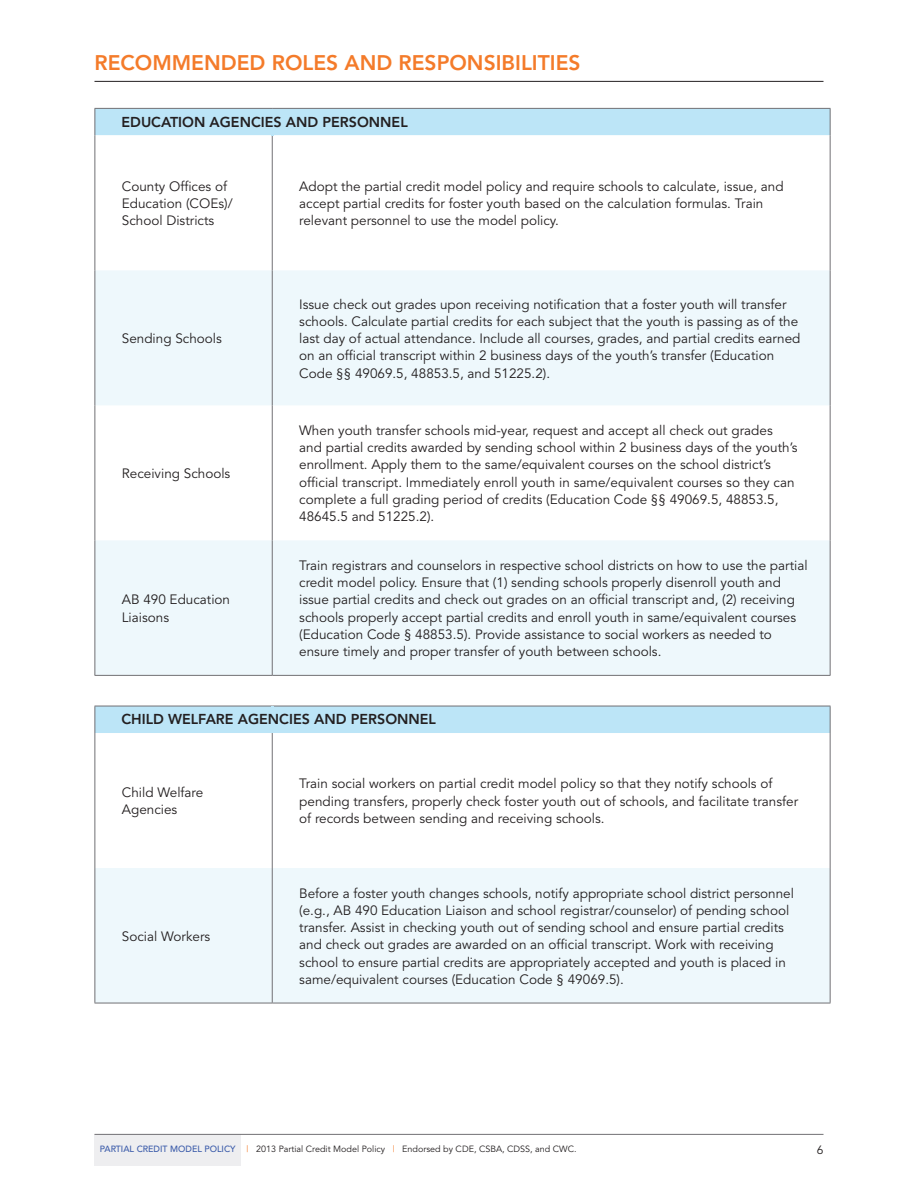
<style>
.page{position:relative;width:918px;height:1188px;background:#fff}
.page>*{position:absolute;margin:0;border:0;box-sizing:border-box;transform-origin:0 0}
.t1{font:800 21px "Avenir";color:#f47b2a}
.t2{font:800 14.25px "Avenir";color:#231f20}
.t3{font:13.5px/17.2px "Avenir";color:#231f20}
.t4{font:12px "Avenir";color:#231f20}
.t5{font:9px "Avenir";color:#231f20}
.s1{font-weight:500;color:#3c5caa}
.s2{color:#f47b2a}
</style>
<div class="page">
<hr style="left:94px;top:81px;width:730px;height:1px;background:#231f20">
<svg style="left:95px;top:270px;width:735px;height:405px;fill:#eef8fc"></svg>
<hr style="left:272px;top:135px;width:1px;height:135px;background:#717074">
<hr style="left:272px;top:270px;width:1px;height:135px;background:#717074">
<hr style="left:272px;top:405px;width:1px;height:135px;background:#717074">
<hr style="left:272px;top:540px;width:1px;height:135px;background:#717074">
<div style="left:94px;top:108px;width:737px;height:27px;background:#bce5f7"></div>
<hr style="left:94px;top:135px;width:1px;height:135px;background:#717074">
<hr style="left:830px;top:135px;width:1px;height:135px;background:#717074">
<hr style="left:94px;top:270px;width:1px;height:135px;background:#717074">
<hr style="left:830px;top:270px;width:1px;height:135px;background:#717074">
<hr style="left:94px;top:405px;width:1px;height:135px;background:#717074">
<hr style="left:830px;top:405px;width:1px;height:135px;background:#717074">
<hr style="left:94px;top:540px;width:1px;height:135px;background:#717074">
<hr style="left:830px;top:540px;width:1px;height:135px;background:#717074">
<hr style="left:94px;top:675px;width:178px;height:1px;background:#717074">
<hr style="left:272px;top:675px;width:559px;height:1px;background:#717074">
<svg style="left:95px;top:733px;width:735px;height:135px"></svg>
<div style="left:95px;top:868px;width:735px;height:135px;background:#eef8fc"></div>
<hr style="left:272px;top:733px;width:1px;height:135px;background:#717074">
<hr style="left:272px;top:868px;width:1px;height:135px;background:#717074">
<div style="left:94px;top:706px;width:737px;height:27px;background:#bce5f7"></div>
<hr style="left:94px;top:733px;width:1px;height:135px;background:#717074">
<hr style="left:830px;top:733px;width:1px;height:135px;background:#717074">
<hr style="left:94px;top:868px;width:1px;height:135px;background:#717074">
<hr style="left:830px;top:868px;width:1px;height:135px;background:#717074">
<hr style="left:94px;top:1003px;width:178px;height:1px;background:#717074">
<hr style="left:272px;top:1003px;width:559px;height:1px;background:#717074">
<hr style="left:271px;top:706px;width:3px;height:27px;background:#bce5f7">
<hr style="left:271px;top:109px;width:2px;height:26px;background:#bce5f7">
<div style="left:94px;top:1134px;width:147px;height:31px;background:#eeeef0"></div>
<hr style="left:94px;top:1134px;width:730px;height:1px;background:#717074">
<h1 class="t1" style="left:94px;top:50px;width:488px">RECOMMENDED ROLES AND RESPONSIBILITIES</h1>
<p class="t2" style="left:122px;top:113px;width:288px">EDUCATION AGENCIES AND PERSONNEL</p>
<p class="t3" style="left:122px;top:178px;width:112px">County Offices of<br>Education (COEs)/<br>School Districts</p>
<p class="t3" style="left:299px;top:178px;width:486px">Adopt the partial credit model policy and require schools to calculate, issue, and accept partial credits for foster youth based on the calculation formulas. Train relevant personnel to use the model policy.</p>
<p class="t3" style="left:122px;top:330px;width:102px">Sending Schools</p>
<p class="t3" style="left:122px;top:465px;width:110px">Receiving Schools</p>
<p class="t3" style="left:122px;top:591px;width:110px">AB 490 Education<br>Liaisons</p>
<p class="t3" style="left:299px;top:296px;width:503px">Issue check out grades upon receiving notification that a foster youth will transfer schools. Calculate partial credits for each subject that the youth is passing as of the last day of actual attendance. Include all courses, grades, and partial credits earned on an official transcript within 2 business days of the youth’s transfer (Education Code §§ 49069.5, 48853.5, and 51225.2).</p>
<p class="t3" style="left:299px;top:422px;width:500px">When youth transfer schools mid-year, request and accept all check out grades and partial credits awarded by sending school within 2 business days of the youth’s enrollment. Apply them to the same/equivalent courses on the school district’s official transcript. Immediately enroll youth in same/equivalent courses so they can complete a full grading period of credits (Education Code §§ 49069.5, 48853.5, 48645.5 and 51225.2).</p>
<p class="t3" style="left:299px;top:557px;width:510px">Train registrars and counselors in respective school districts on how to use the partial credit model policy. Ensure that (1) sending schools properly disenroll youth and issue partial credits and check out grades on an official transcript and, (2) receiving schools properly accept partial credits and enroll youth in same/equivalent courses (Education Code § 48853.5). Provide assistance to social workers as needed to ensure timely and proper transfer of youth between schools.</p>
<p class="t2" style="left:122px;top:711px;width:316px">CHILD WELFARE AGENCIES AND PERSONNEL</p>
<p class="t3" style="left:122px;top:784px;width:83px">Child Welfare<br>Agencies</p>
<p class="t3" style="left:299px;top:776px;width:500px">Train social workers on partial credit model policy so that they notify schools of pending transfers, properly check foster youth out of schools, and facilitate transfer of records between sending and receiving schools.</p>
<p class="t3" style="left:122px;top:928px;width:90px">Social Workers</p>
<p class="t3" style="left:299px;top:885px;width:496px">Before a foster youth changes schools, notify appropriate school district personnel (e.g., AB 490 Education Liaison and school registrar/counselor) of pending school transfer. Assist in checking youth out of sending school and ensure partial credits and check out grades are awarded on an official transcript. Work with receiving school to ensure partial credits are appropriately accepted and youth is placed in same/equivalent courses (Education Code § 49069.5).</p>
<p class="t5" style="left:100px;top:1144px;width:478px"><span class="s1">PARTIAL CREDIT MODEL POLICY</span> <span class="s2">|</span> 2013 Partial Credit Model Policy <span class="s2">|</span> Endorsed by CDE, CSBA, CDSS, and CWC.</p>
<p class="t4" style="left:817px;top:1143px;width:8px">6</p>
</div>
